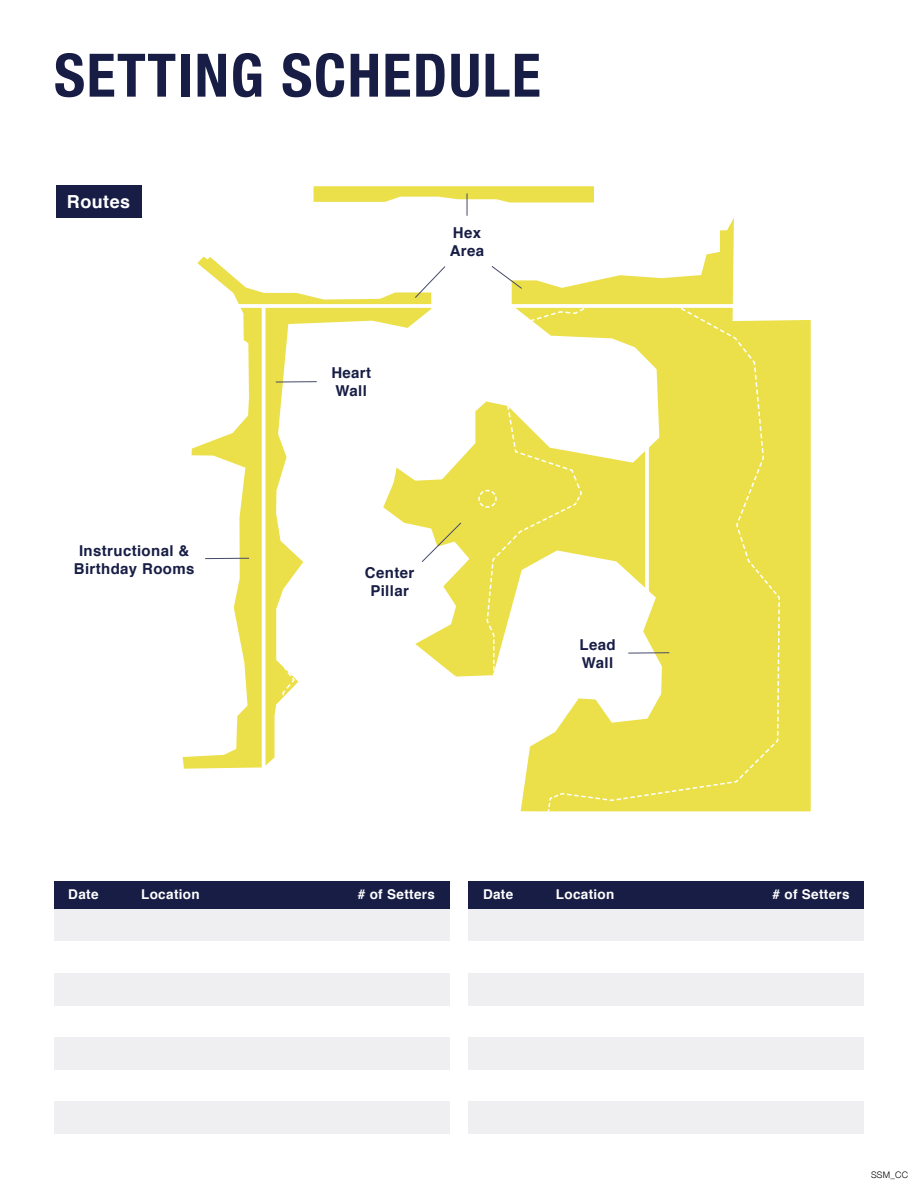
<style>
.page{position:relative;width:918px;height:1188px;background:#fff}
.page>*{position:absolute;margin:0;border:0;box-sizing:border-box;transform-origin:0 0}
.t1{font:700 condensed 60px "Helvetica Neue";letter-spacing:.025em;color:#171d45}
.t2{font:700 18px "Helvetica";letter-spacing:.025em;color:#fff}
.t3{font:700 15px/18px "Helvetica";letter-spacing:.025em;color:#171d45}
.t4{font:700 13.5px "Helvetica";letter-spacing:.025em;color:#fff}
.t5{font:300 9px "Helvetica Neue";color:#000}
</style>
<div class="page">
<svg style="left:431px;top:218px;width:380px;height:593px"></svg>
<svg style="left:183px;top:257px;width:248px;height:512px"></svg>
<svg style="left:319px;top:539px;width:10px;height:56px"></svg>
<svg style="left:281px;top:658px;width:15px;height:52px"></svg>
<hr style="left:262px;top:306px;width:3px;height:494px;background:#fff">
<svg style="left:206px;top:304px;width:540px;height:4px"></svg>
<svg style="left:414px;top:266px;width:32px;height:33px"></svg>
<svg style="left:491px;top:265px;width:32px;height:24px"></svg>
<svg style="left:314px;top:186px;width:280px;height:30px"></svg>
<hr style="left:205px;top:558px;width:44px;height:1px;background:#454a6a">
<hr style="left:276px;top:381px;width:41px;height:1px;background:#454a6a">
<svg style="left:392px;top:305px;width:389px;height:505px"></svg>
<hr style="left:628px;top:652px;width:41px;height:1px;background:#454a6a">
<div style="left:54px;top:909px;width:395px;height:32px;background:#efeff2"></div>
<div style="left:54px;top:1102px;width:395px;height:32px;background:#efeff2"></div>
<div style="left:54px;top:1037px;width:395px;height:33px;background:#efeff2"></div>
<div style="left:54px;top:973px;width:395px;height:32px;background:#efeff2"></div>
<div style="left:54px;top:881px;width:395px;height:28px;background:#171d45"></div>
<div style="left:469px;top:909px;width:395px;height:32px;background:#efeff2"></div>
<div style="left:469px;top:1102px;width:395px;height:32px;background:#efeff2"></div>
<div style="left:469px;top:1037px;width:395px;height:33px;background:#efeff2"></div>
<div style="left:469px;top:973px;width:395px;height:32px;background:#efeff2"></div>
<div style="left:469px;top:881px;width:395px;height:28px;background:#171d45"></div>
<div style="left:56px;top:185px;width:86px;height:32px;background:#171d45"></div>
<h1 class="t1" style="left:54px;top:25px;width:488px">SETTING SCHEDULE</h1>
<p class="t2" style="left:67px;top:187px;width:65px">Routes</p>
<p class="t3" style="left:74px;top:542px;width:122px;text-align:center">Instructional &amp;<br>Birthday Rooms</p>
<p class="t3" style="left:331px;top:363px;width:41px">Heart<br>Wall</p>
<p class="t3" style="left:450px;top:224px;width:36px">Hex<br>Area</p>
<p class="t3" style="left:365px;top:564px;width:51px;text-align:center">Center<br>Pillar</p>
<p class="t3" style="left:579px;top:636px;width:38px">Lead<br>Wall</p>
<p class="t4" style="left:68px;top:883px;width:32px">Date</p>
<p class="t4" style="left:141px;top:883px;width:60px">Location</p>
<p class="t4" style="left:358px;top:883px;width:79px"># of Setters</p>
<p class="t4" style="left:483px;top:883px;width:32px">Date</p>
<p class="t4" style="left:556px;top:883px;width:60px">Location</p>
<p class="t4" style="left:773px;top:883px;width:79px"># of Setters</p>
<p class="t5" style="left:871px;top:1167px;width:39px">SSM_CC</p>
</div>
